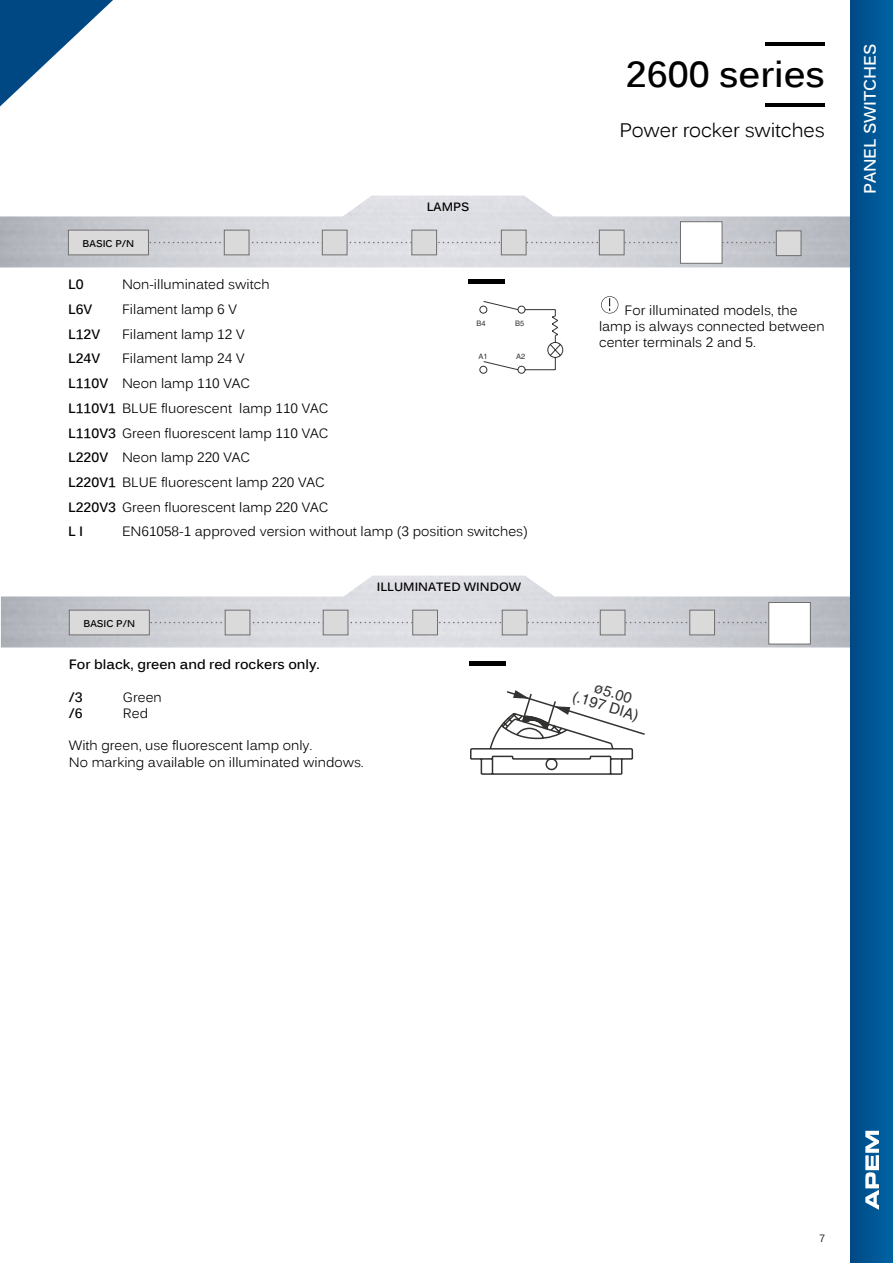
<style>
.page{position:relative;width:893px;height:1263px;background:#fff}
.page>*{position:absolute;margin:0;border:0;box-sizing:border-box;transform-origin:0 0}
.t1{font:700 36px "Kalinga";color:#000}
.t2{font:19.5px "Kalinga";letter-spacing:-.01em;color:#000}
.t3{font:700 16.5px "Kalinga";color:#fff}
.t4{font:15px/14.7px "Helvetica";color:#323230;text-align:center}
.t5{font:13.5px/24.8px "Kalinga";color:#000}
.t6{font:700 13.5px "Kalinga";color:#000}
.t7{font:700 12px "Kalinga";color:#000}
.t8{font:10.5px "Kalinga";color:#000}
.t9{font:700 9.75px "Kalinga";color:#000}
.t10{font:7.5px "Helvetica";color:#323230}
.s1{font-weight:700}
</style>
<div class="page">
<svg style="left:0;top:0;width:113px;height:106px"></svg>
<hr style="left:766px;top:103px;width:59px;height:3px;background:#000">
<hr style="left:766px;top:43px;width:59px;height:3px;background:#000">
<img style="left:0;top:196px;width:850px;height:71px">
<svg style="left:149px;top:242px;width:627px;height:1px"></svg>
<div style="left:224px;top:230px;width:25px;height:25px;background:#dadada;border:1px solid #706f6f"></div>
<div style="left:322px;top:230px;width:25px;height:25px;background:#dadada;border:1px solid #706f6f"></div>
<div style="left:501px;top:230px;width:25px;height:25px;background:#dadada;border:1px solid #706f6f"></div>
<div style="left:411px;top:230px;width:26px;height:25px;background:#dadada;border:1px solid #706f6f"></div>
<div style="left:599px;top:230px;width:25px;height:25px;background:#dadada;border:1px solid #706f6f"></div>
<div style="left:680px;top:221px;width:42px;height:43px;background:#fff;border:1px solid #706f6f"></div>
<div style="left:68px;top:230px;width:80px;height:25px;background:#dadada"></div>
<div style="left:68px;top:230px;width:81px;height:25px;border:1px solid #706f6f"></div>
<div style="left:776px;top:230px;width:25px;height:26px;background:#dadada;border:1px solid #706f6f"></div>
<hr style="left:469px;top:279px;width:36px;height:4px;background:#000">
<svg style="left:479px;top:301px;width:85px;height:73px"></svg>
<svg style="left:601px;top:296px;width:17px;height:17px"></svg>
<img style="left:1px;top:576px;width:849px;height:71px">
<svg style="left:150px;top:622px;width:618px;height:1px"></svg>
<div style="left:225px;top:610px;width:25px;height:25px;background:#dadada;border:1px solid #706f6f"></div>
<div style="left:323px;top:610px;width:25px;height:25px;background:#dadada;border:1px solid #706f6f"></div>
<div style="left:502px;top:610px;width:25px;height:25px;background:#dadada;border:1px solid #706f6f"></div>
<div style="left:412px;top:610px;width:26px;height:25px;background:#dadada;border:1px solid #706f6f"></div>
<div style="left:600px;top:610px;width:25px;height:25px;background:#dadada;border:1px solid #706f6f"></div>
<div style="left:689px;top:610px;width:26px;height:25px;background:#dadada;border:1px solid #706f6f"></div>
<div style="left:768px;top:602px;width:43px;height:42px;background:#fff;border:1px solid #706f6f"></div>
<div style="left:69px;top:610px;width:80px;height:25px;background:#dadada"></div>
<div style="left:69px;top:610px;width:81px;height:25px;border:1px solid #706f6f"></div>
<hr style="left:469px;top:661px;width:37px;height:4px;background:#000">
<svg style="left:470px;top:690px;width:175px;height:85px"></svg>
<div style="left:850px;top:0;width:43px;height:1263px;background:linear-gradient(to right,#004885,#0064a4)"></div>
<svg style="left:865px;top:1131px;width:14px;height:79px"></svg>
<p class="t9" style="left:83px;top:238px;width:53px">BASIC P/N</p>
<p class="t7" style="left:427px;top:199px;width:44px">LAMPS</p>
<p class="t6" style="left:68px;top:276px;width:17px">L0</p>
<p class="t5" style="left:122px;top:273px;width:149px">Non-illuminated switch</p>
<p class="t6" style="left:68px;top:300px;width:26px">L6V</p>
<p class="t5" style="left:122px;top:298px;width:116px">Filament lamp 6 V</p>
<p class="t6" style="left:68px;top:325px;width:34px">L12V</p>
<p class="t5" style="left:122px;top:323px;width:124px">Filament lamp 12 V</p>
<p class="t6" style="left:68px;top:350px;width:34px">L24V</p>
<p class="t10" style="left:476px;top:319px;width:11px">B4</p>
<p class="t10" style="left:515px;top:319px;width:11px">B5</p>
<p class="t10" style="left:478px;top:352px;width:11px">A1</p>
<p class="t10" style="left:516px;top:352px;width:11px">A2</p>
<p class="t5" style="left:68px;top:348px;width:262px;text-indent:54px">Filament lamp 24 V<br><span class="s1">L110V</span> Neon lamp 110 VAC<br><span class="s1">L110V1</span> BLUE fluorescent lamp 110 VAC<br><span class="s1">L110V3</span> Green fluorescent lamp 110 VAC<br><span class="s1">L220V</span> Neon lamp 220 VAC<br><span class="s1">L220V1</span> BLUE fluorescent lamp 220 VAC<br><span class="s1">L220V3</span> Green fluorescent lamp 220 VAC<br><span class="s1">L I</span></p>
<p class="t5" style="left:122px;top:520px;width:407px">EN61058-1 approved version without lamp (3 position switches)</p>
<p class="t9" style="left:84px;top:617px;width:53px">BASIC P/N</p>
<p class="t6" style="left:69px;top:656px;width:252px">For black, green and red rockers only.</p>
<p class="t6" style="left:69px;top:688px;width:15px">/3</p>
<p class="t5" style="left:123px;top:686px;width:40px">Green</p>
<p class="t6" style="left:69px;top:704px;width:15px">/6</p>
<p class="t5" style="left:123px;top:702px;width:27px">Red</p>
<p class="t5" style="left:69px;top:739px;width:296px;line-height:16.2px">With green, use fluorescent lamp only.<br>No marking available on illuminated windows.</p>
<p class="t7" style="left:377px;top:579px;width:146px">ILLUMINATED WINDOW</p>
<h1 class="t1" style="left:626px;top:51px;width:201px">2600 series</h1>
<h2 class="t2" style="left:619px;top:118px;width:207px">Power rocker switches</h2>
<p class="t3" style="left:859px;top:194px;width:152px;rotate:-90deg">PANEL SWITCHES</p>
<p class="t5" style="left:599px;top:303px;width:227px;line-height:16.2px;text-indent:26px">For illuminated models, the lamp is always connected between center terminals 2 and 5.</p>
<p class="t4" style="left:579px;top:675px;width:70px;rotate:17deg">ø5.00 (.197 DIA)</p>
<p class="t8" style="left:819px;top:1231px;width:7px">7</p>
</div>
